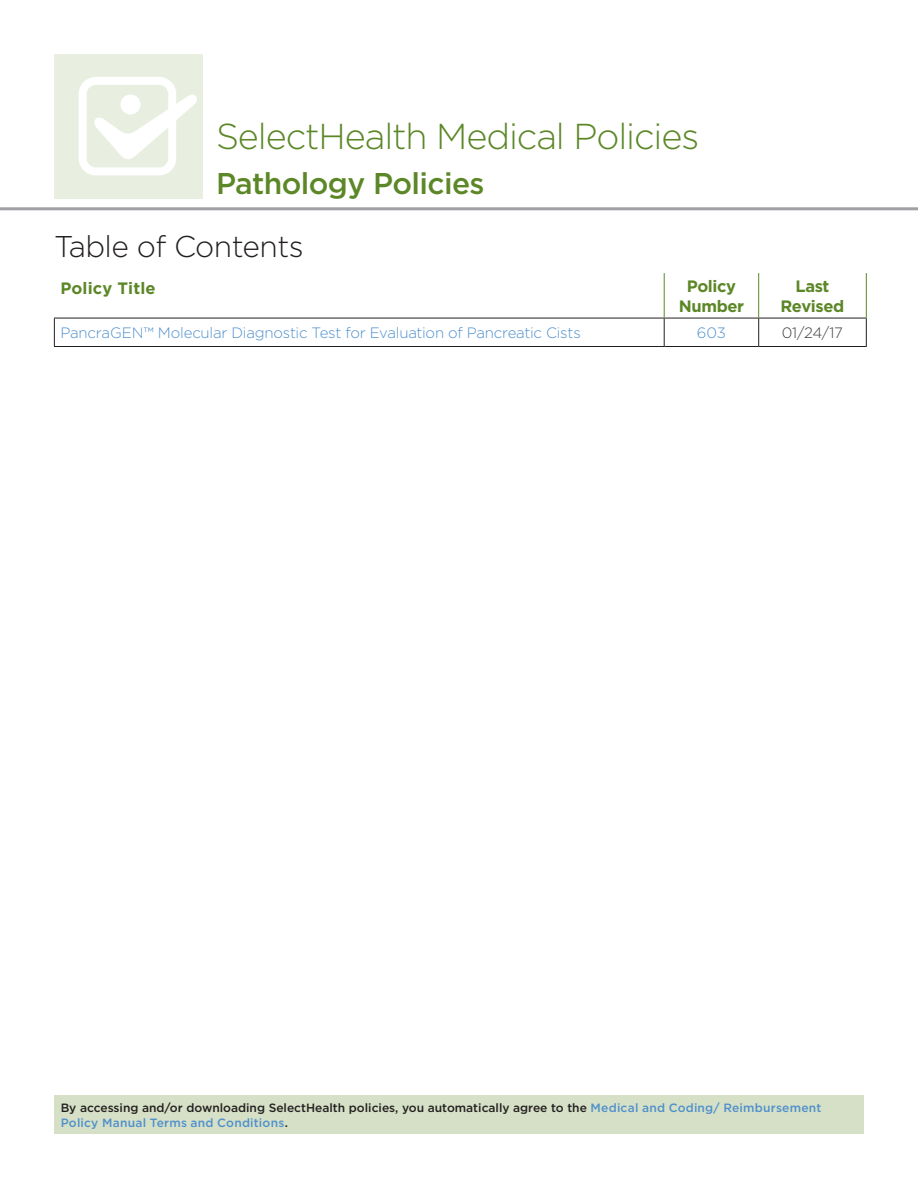
<style>
.page{position:relative;width:918px;height:1188px;background:#fff}
.page>*{position:absolute;margin:0;border:0;box-sizing:border-box;transform-origin:0 0}
.t1{font:300 36px "Gotham";letter-spacing:-.03em;color:#5c8727}
.t2{font:500 30px "Gotham";letter-spacing:-.02em;color:#5c8727}
.t3{font:300 30px "Gotham";letter-spacing:-.02em;color:#231f20}
.gotham_table_subhead{font:700 16.5px/19.8px "Gotham";letter-spacing:-.02em;color:#5c8727;text-align:center}
.gotham_table_subhead-2{font:700 16.5px "Gotham";letter-spacing:.01em;color:#5c8727}
.t4{font:300 15px "Gotham";letter-spacing:-.015em;color:#5090cc}
.t5{font:300 15px "Gotham";color:#3e3e3f}
.t6{font:500 12px/14.4px "Gotham";color:#231f20}
.s1{color:#5090cc}
</style>
<div class="page">
<div style="left:54px;top:54px;width:148px;height:144px;background:#e9efe0"></div>
<svg style="left:79px;top:77px;width:118px;height:98px"></svg>
<hr style="left:0;top:207px;width:918px;height:3px;background:#a1a1a5">
<div style="left:54px;top:1095px;width:810px;height:39px;background:#d5e0c6"></div>
<hr style="left:54px;top:318px;width:610px;height:1px;background:#231f20">
<svg style="left:54px;top:318px;width:1px;height:28px"></svg>
<hr style="left:664px;top:318px;width:95px;height:1px;background:#231f20">
<svg style="left:664px;top:318px;width:1px;height:28px"></svg>
<hr style="left:759px;top:318px;width:108px;height:1px;background:#231f20">
<svg style="left:758px;top:318px;width:1px;height:28px"></svg>
<svg style="left:866px;top:318px;width:1px;height:28px"></svg>
<hr style="left:54px;top:346px;width:610px;height:1px;background:#231f20">
<hr style="left:664px;top:346px;width:95px;height:1px;background:#231f20">
<hr style="left:759px;top:346px;width:108px;height:1px;background:#231f20">
<hr style="left:664px;top:273px;width:1px;height:45px;background:#5c8727">
<hr style="left:758px;top:273px;width:1px;height:45px;background:#5c8727">
<hr style="left:866px;top:273px;width:1px;height:45px;background:#5c8727">
<h1 class="t1" style="left:216px;top:113px;width:485px">SelectHealth Medical Policies</h1>
<h2 class="t2" style="left:216px;top:164px;width:270px">Pathology Policies</h2>
<h2 class="t3" style="left:54px;top:227px;width:251px">Table of Contents</h2>
<p class="gotham_table_subhead-2" style="left:60px;top:277px;width:97px">Policy Title</p>
<p class="gotham_table_subhead" style="left:679px;top:276px;width:67px">Policy<br>Number</p>
<p class="gotham_table_subhead" style="left:781px;top:276px;width:65px">Last<br>Revised</p>
<p class="t4" style="left:60px;top:323px;width:522px">PancraGEN™ Molecular Diagnostic Test for Evaluation of Pancreatic Cists</p>
<p class="t4" style="left:697px;top:323px;width:30px">603</p>
<p class="t5" style="left:782px;top:323px;width:63px">01/24/17</p>
<p class="t6" style="left:61px;top:1101px;width:762px">By accessing and/or downloading SelectHealth policies, you automatically agree to the <span class="s1">Medical and Coding/ Reimbursement<br>Policy Manual Terms and Conditions</span>.</p>
</div>
